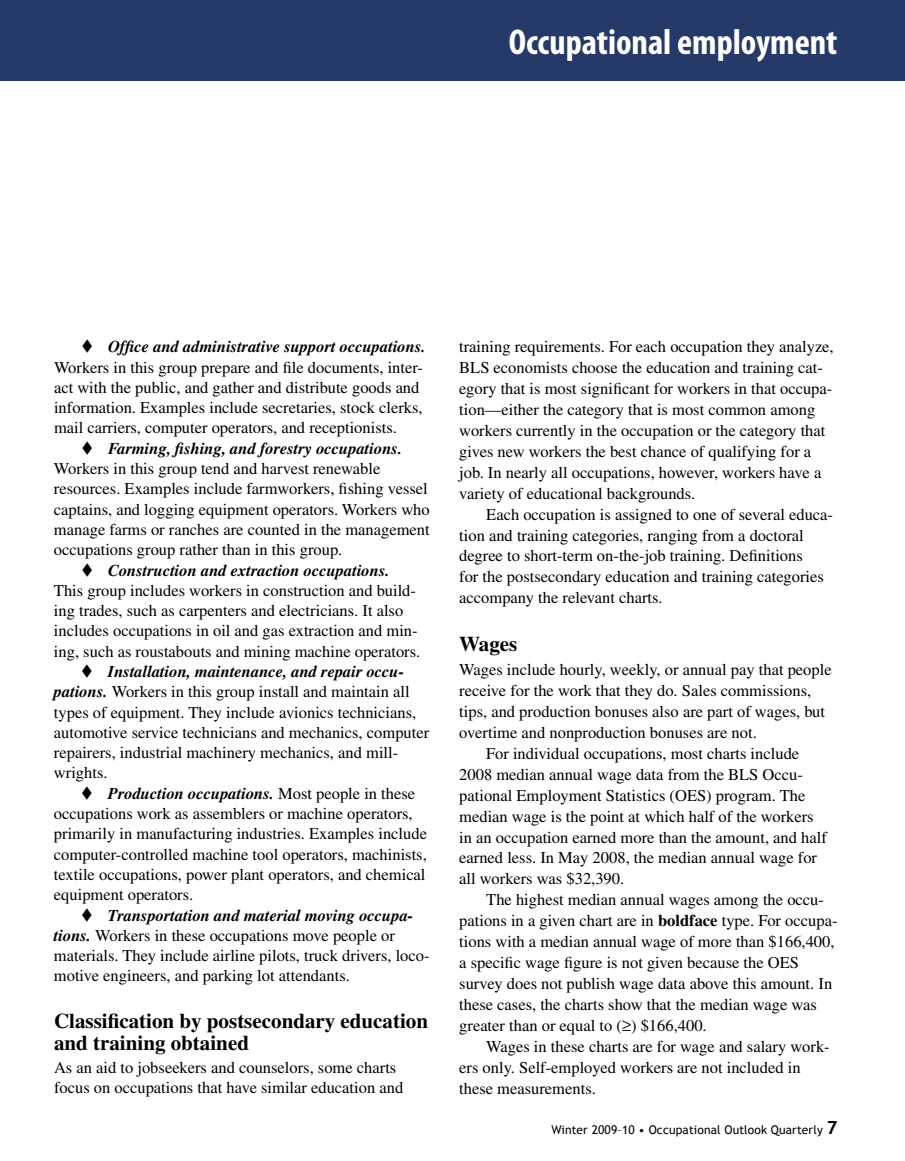
<style>
.page{position:relative;width:905px;height:1161px;background:#fff}
.page>*{position:absolute;margin:0;border:0;box-sizing:border-box;transform-origin:0 0}
.t1{font:700 condensed 36px "Myriad Pro";color:#fff}
.t2{font:700 21px/21.5px "Times";color:#000}
.t3{font:16.5px/20.2px "Times";color:#000}
.t4{font:italic 700 16.5px "Times";color:#000}
.t5{font:12px "Trebuchet MS";letter-spacing:.01em;color:#000}
.s1{font-weight:700;font-style:italic}
.s2{font-weight:700}
.s3{font-weight:700;font-size:18px}
</style>
<div class="page">
<div style="left:0;top:0;width:904px;height:81px;background:#263a69"></div>
<h1 class="t1" style="left:508px;top:22px;width:330px">Occupational employment</h1>
<p class="t4" style="left:108px;top:337px;width:319px">Office and administrative support occupations.</p>
<p class="t3" style="left:54px;top:357px;width:370px">Workers in this group prepare and file documents, inter&shy;act with the public, and gather and distribute goods and information. Examples include secretaries, stock clerks, mail carriers, computer operators, and receptionists.</p>
<p class="t4" style="left:108px;top:439px;width:295px">Farming, fishing, and forestry occupations.</p>
<p class="t3" style="left:54px;top:458px;width:377px">Workers in this group tend and harvest renewable resources. Examples include farmworkers, fishing vessel captains, and logging equipment operators. Workers who manage farms or ranches are counted in the management occupations group rather than in this group.</p>
<p class="t4" style="left:108px;top:560px;width:283px">Construction and extraction occupations.</p>
<p class="t3" style="left:54px;top:580px;width:368px">This group includes workers in construction and build&shy;ing trades, such as carpenters and electricians. It also includes occupations in oil and gas extraction and min&shy;ing, such as roustabouts and mining machine operators.</p>
<p class="t3" style="left:54px;top:661px;width:377px;text-indent:54px"><span class="s1">Installation, maintenance, and repair occu&shy;pations.</span> Workers in this group install and maintain all types of equipment. They include avionics technicians, automotive service technicians and mechanics, computer repairers, industrial machinery mechanics, and mill&shy;wrights.</p>
<p class="t3" style="left:54px;top:783px;width:374px;text-indent:54px"><span class="s1">Production occupations.</span> Most people in these occupations work as assemblers or machine operators, primarily in manufacturing industries. Examples include computer-controlled machine tool operators, machinists, textile occupations, power plant operators, and chemical equipment operators.</p>
<p class="t3" style="left:54px;top:905px;width:377px;text-indent:54px"><span class="s1">Transportation and material moving occupa&shy;tions.</span> Workers in these occupations move people or materials. They include airline pilots, truck drivers, loco&shy;motive engineers, and parking lot attendants.</p>
<p class="t2" style="left:54px;top:1010px;width:375px">Classification by postsecondary education and training obtained</p>
<p class="t3" style="left:54px;top:1057px;width:351px">As an aid to jobseekers and counselors, some charts focus on occupations that have similar education and</p>
<p class="t3" style="left:459px;top:336px;width:376px;line-height:20.9px">training requirements. For each occupation they analyze, BLS economists choose the education and training cat&shy;egory that is most significant for workers in that occupa&shy;tion—either the category that is most common among workers currently in the occupation or the category that gives new workers the best chance of qualifying for a job. In nearly all occupations, however, workers have a variety of educational backgrounds.</p>
<p class="t3" style="left:459px;top:504px;width:375px;line-height:20.9px;text-indent:27px">Each occupation is assigned to one of several educa&shy;tion and training categories, ranging from a doctoral degree to short-term on-the-job training. Definitions<br>for the postsecondary education and training categories accompany the relevant charts.</p>
<p class="t2" style="left:459px;top:633px;width:60px">Wages</p>
<p class="t3" style="left:459px;top:659px;width:374px">Wages include hourly, weekly, or annual pay that people</p>
<p class="t3" style="left:459px;top:680px;width:353px">receive for the work that they do. Sales commissions,</p>
<p class="t3" style="left:459px;top:701px;width:367px">tips, and production bonuses also are part of wages, but</p>
<p class="t3" style="left:459px;top:722px;width:299px">overtime and nonproduction bonuses are not.</p>
<p class="t3" style="left:486px;top:743px;width:314px">For individual occupations, most charts include</p>
<p class="t3" style="left:459px;top:764px;width:345px">2008 median annual wage data from the BLS Occu-</p>
<p class="t3" style="left:459px;top:785px;width:348px">pational Employment Statistics (OES) program. The</p>
<p class="t3" style="left:459px;top:806px;width:356px">median wage is the point at which half of the workers</p>
<p class="t3" style="left:459px;top:827px;width:369px">in an occupation earned more than the amount, and half</p>
<p class="t3" style="left:459px;top:848px;width:359px">earned less. In May 2008, the median annual wage for</p>
<p class="t3" style="left:459px;top:869px;width:166px">all workers was $32,390.</p>
<p class="t3" style="left:486px;top:890px;width:339px">The highest median annual wages among the occu-</p>
<p class="t3" style="left:459px;top:911px;width:380px">pations in a given chart are in <span class="s2">boldface</span> type. For occupa-</p>
<p class="t3" style="left:459px;top:931px;width:377px">tions with a median annual wage of more than $166,400,</p>
<p class="t3" style="left:459px;top:952px;width:341px">a specific wage figure is not given because the OES</p>
<p class="t3" style="left:459px;top:973px;width:374px">survey does not publish wage data above this amount. In</p>
<p class="t3" style="left:459px;top:994px;width:359px">these cases, the charts show that the median wage was</p>
<p class="t3" style="left:459px;top:1015px;width:249px">greater than or equal to (≥) $166,400.</p>
<p class="t3" style="left:486px;top:1036px;width:345px">Wages in these charts are for wage and salary work-</p>
<p class="t3" style="left:459px;top:1057px;width:343px">ers only. Self-employed workers are not included in</p>
<p class="t3" style="left:459px;top:1078px;width:138px">these measurements.</p>
<p class="t5" style="left:551px;top:1123px;width:287px">Winter 2009–10 • Occupational Outlook Quarterly <span class="s3">7</span></p>
</div>
